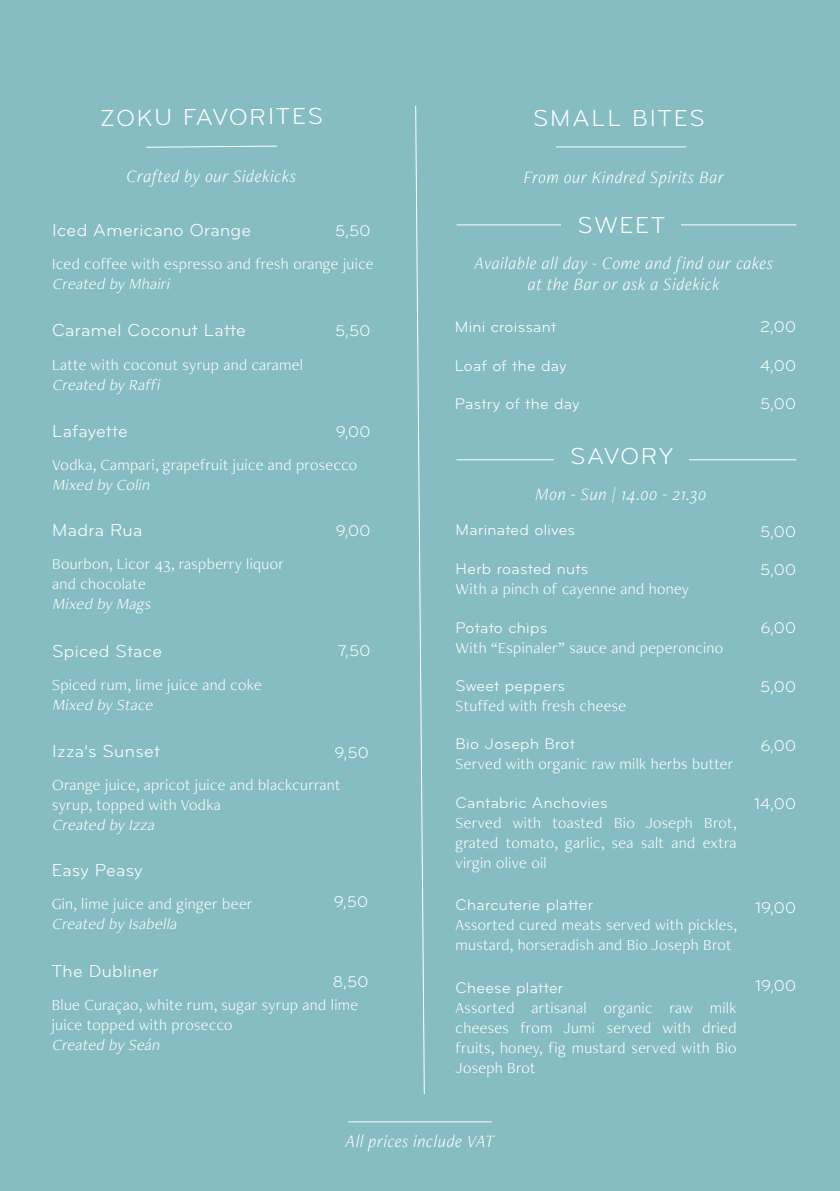
<style>
.page{position:relative;width:840px;height:1191px;background:#fff}
.page>*{position:absolute;margin:0;border:0;box-sizing:border-box;transform-origin:0 0}
.t1{font:24px "Bryant";letter-spacing:.07em;color:#fff}
.t2{font:italic 300 18px "Freight Neo Pro";letter-spacing:.02em;color:#fff}
.t3{font:18px "Bryant";letter-spacing:.02em;color:#fff}
.t4{font:300 16px/20px "Freight Neo Pro";letter-spacing:.02em;color:#fff}
.t5{font:16px "Bryant";letter-spacing:.02em;color:#fff}
.t6{font:italic 300 16px "Freight Neo Pro";color:#fff}
</style>
<div class="page">
<div style="left:0;top:0;width:839px;height:1191px;background:#86bdc2"></div>
<svg style="left:146px;top:145px;width:131px;height:3px"></svg>
<hr style="left:456px;top:224px;width:339px;height:1px;background:#fff">
<hr style="left:456px;top:459px;width:339px;height:1px;background:#fff">
<div style="left:561px;top:199px;width:119px;height:49px;background:#86bdc2"></div>
<hr style="left:555px;top:146px;width:131px;height:1px;background:#fff">
<div style="left:553px;top:429px;width:135px;height:49px;background:#86bdc2"></div>
<hr style="left:348px;top:1121px;width:143px;height:1px;background:#fff">
<svg style="left:415px;top:106px;width:9px;height:988px"></svg>
<p class="t1" style="left:100px;top:103px;width:225px">ZOKU FAVORITES</p>
<p class="t2" style="left:126px;top:164px;width:171px">Crafted by our Sidekicks</p>
<p class="t3" style="left:52px;top:219px;width:200px">Iced Americano Orange</p>
<p class="t4" style="left:52px;top:253px;width:323px">Iced coffee with espresso and fresh orange juice</p>
<p class="t6" style="left:52px;top:273px;width:122px">Created by Mhairi</p>
<p class="t3" style="left:52px;top:320px;width:195px">Caramel Coconut Latte</p>
<p class="t4" style="left:52px;top:354px;width:252px">Latte with coconut syrup and caramel</p>
<p class="t6" style="left:52px;top:373px;width:112px">Created by Raffi</p>
<p class="t3" style="left:52px;top:420px;width:77px">Lafayette</p>
<p class="t4" style="left:52px;top:454px;width:306px">Vodka, Campari, grapefruit juice and prosecco</p>
<p class="t6" style="left:52px;top:474px;width:102px">Mixed by Colin</p>
<p class="t3" style="left:52px;top:519px;width:92px">Madra Rua</p>
<p class="t4" style="left:52px;top:553px;width:233px">Bourbon, Licor 43, raspberry liquor</p>
<p class="t4" style="left:52px;top:573px;width:95px">and chocolate</p>
<p class="t6" style="left:52px;top:593px;width:103px">Mixed by Mags</p>
<p class="t3" style="left:52px;top:640px;width:111px">Spiced Stace</p>
<p class="t4" style="left:52px;top:674px;width:211px">Spiced rum, lime juice and coke</p>
<p class="t6" style="left:52px;top:693px;width:105px">Mixed by Stace</p>
<p class="t3" style="left:52px;top:740px;width:109px">Izza’s Sunset</p>
<p class="t4" style="left:52px;top:774px;width:289px">Orange juice, apricot juice and blackcurrant syrup, topped with Vodka</p>
<p class="t6" style="left:52px;top:814px;width:107px">Created by Izza</p>
<p class="t5" style="left:335px;top:221px;width:37px">5,50</p>
<p class="t5" style="left:335px;top:321px;width:37px">5,50</p>
<p class="t5" style="left:335px;top:422px;width:36px">9,00</p>
<p class="t5" style="left:335px;top:521px;width:36px">9,00</p>
<p class="t5" style="left:338px;top:641px;width:34px">7,50</p>
<p class="t5" style="left:334px;top:742px;width:36px">9,50</p>
<p class="t3" style="left:52px;top:859px;width:92px">Easy Peasy</p>
<p class="t4" style="left:52px;top:893px;width:202px">Gin, lime juice and ginger beer</p>
<p class="t6" style="left:52px;top:913px;width:130px">Created by Isabella</p>
<p class="t5" style="left:333px;top:892px;width:36px">9,50</p>
<p class="t3" style="left:52px;top:960px;width:108px">The Dubliner</p>
<p class="t4" style="left:52px;top:994px;width:308px">Blue Curaçao, white rum, sugar syrup and lime juice topped with prosecco</p>
<p class="t6" style="left:52px;top:1034px;width:113px">Created by Seán</p>
<p class="t5" style="left:333px;top:972px;width:37px">8,50</p>
<p class="t1" style="left:532px;top:103px;width:173px">SMALL BITES</p>
<p class="t2" style="left:523px;top:164px;width:202px">From our Kindred Spirits Bar</p>
<p class="t1" style="left:577px;top:211px;width:89px">SWEET</p>
<p class="t2" style="left:474px;top:251px;width:300px">Available all day - Come and find our cakes</p>
<p class="t2" style="left:527px;top:272px;width:193px">at the Bar or ask a Sidekick</p>
<p class="t5" style="left:454px;top:317px;width:103px">Mini croissant</p>
<p class="t5" style="left:454px;top:356px;width:113px">Loaf of the day</p>
<p class="t5" style="left:454px;top:394px;width:126px">Pastry of the day</p>
<p class="t1" style="left:570px;top:441px;width:104px">SAVORY</p>
<p class="t2" style="left:535px;top:481px;width:172px">Mon - Sun | 14.00 - 21.30</p>
<p class="t5" style="left:455px;top:520px;width:121px">Marinated olives</p>
<p class="t5" style="left:455px;top:559px;width:134px">Herb roasted nuts</p>
<p class="t4" style="left:455px;top:578px;width:234px">With a pinch of cayenne and honey</p>
<p class="t5" style="left:455px;top:618px;width:93px">Potato chips</p>
<p class="t4" style="left:455px;top:637px;width:269px">With “Espinaler” sauce and peperoncino</p>
<p class="t5" style="left:455px;top:676px;width:111px">Sweet peppers</p>
<p class="t4" style="left:455px;top:695px;width:172px">Stuffed with fresh cheese</p>
<p class="t5" style="left:455px;top:734px;width:121px">Bio Joseph Brot</p>
<p class="t4" style="left:455px;top:753px;width:279px">Served with organic raw milk herbs butter</p>
<p class="t5" style="left:455px;top:793px;width:153px">Cantabric Anchovies</p>
<p class="t4" style="left:455px;top:812px;width:282px;text-align:justify">Served with toasted Bio Joseph Brot, grated tomato, garlic, sea salt and extra virgin olive oil</p>
<p class="t5" style="left:455px;top:895px;width:139px">Charcuterie platter</p>
<p class="t4" style="left:455px;top:914px;width:282px">Assorted cured meats served with pickles, mustard, horseradish and Bio Joseph Brot</p>
<p class="t5" style="left:455px;top:978px;width:109px">Cheese platter</p>
<p class="t4" style="left:455px;top:997px;width:282px;text-align:justify">Assorted artisanal organic raw milk cheeses from Jumi served with dried fruits, honey, fig mustard served with Bio Joseph Brot</p>
<p class="t5" style="left:759px;top:317px;width:37px">2,00</p>
<p class="t5" style="left:759px;top:356px;width:37px">4,00</p>
<p class="t5" style="left:759px;top:394px;width:37px">5,00</p>
<p class="t5" style="left:759px;top:522px;width:37px">5,00</p>
<p class="t5" style="left:759px;top:560px;width:37px">5,00</p>
<p class="t5" style="left:760px;top:618px;width:37px">6,00</p>
<p class="t5" style="left:759px;top:677px;width:37px">5,00</p>
<p class="t5" style="left:760px;top:736px;width:37px">6,00</p>
<p class="t5" style="left:753px;top:794px;width:43px">14,00</p>
<p class="t5" style="left:754px;top:898px;width:42px">19,00</p>
<p class="t5" style="left:754px;top:976px;width:42px">19,00</p>
<p class="t2" style="left:345px;top:1129px;width:151px">All prices include VAT</p>
</div>
